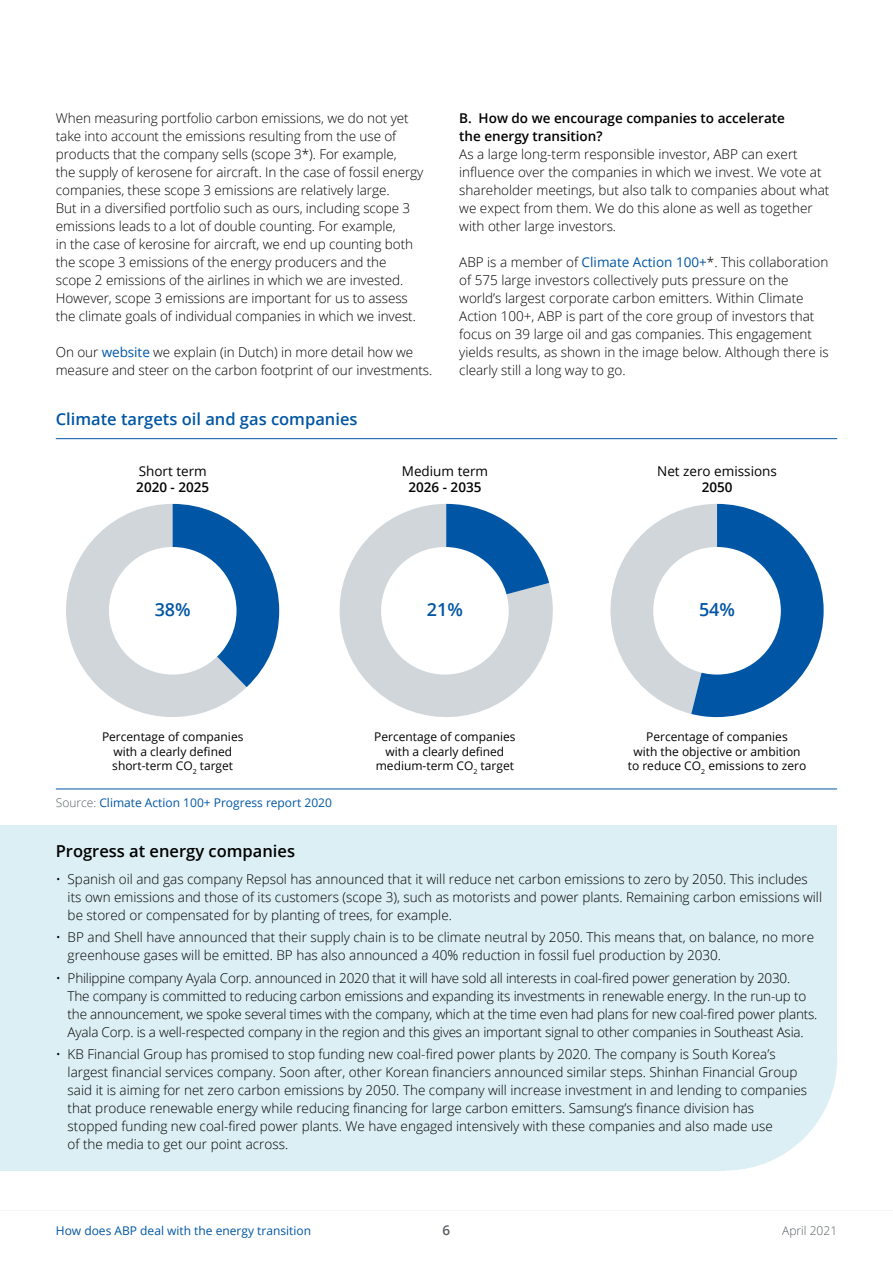
<style>
.page{position:relative;width:893px;height:1263px;background:#fff}
.page>*{position:absolute;margin:0;border:0;box-sizing:border-box;transform-origin:0 0}
.t1{font:600 18px "Open Sans";color:#0056a4}
.Kopje_over_2_kolomme{font:600 16.5px "Open Sans";color:#0056a4}
.Kopje_over_2_kolomme-2{font:600 16.5px "Open Sans";color:#000}
.Opsomming{font:300 13.5px/18px "Open Sans";color:#000}
.Bodytekst{font:300 13.5px/18px "Open Sans";letter-spacing:-.005em;color:#000}
.Bodykopje{font:600 13.5px/18px "Open Sans";color:#000}
.t2{font:13.5px/16.2px "Open Sans";color:#000;text-align:center}
.t3{font:600 13.5px "Open Sans";color:#585f62}
.t4{font:12px/14.4px "Open Sans";color:#000;text-align:center}
.Grafiek_uitleg{font:12px "Open Sans";color:#0056a4}
.t5{font:300 12px "Open Sans";color:#585f62}
.s1{font-weight:400;color:#0056a4}
.s2{font-weight:600}
.s3{font-weight:300;color:#585f62}
</style>
<div class="page">
<hr style="left:0;top:1210px;width:893px;height:1px;background:#f4f5f6">
<div style="left:614px;top:947px;width:223px;height:223px;background:#dceff4;border-radius:50%"></div>
<div style="left:35px;top:825px;width:802px;height:234px;background:#dceff4"></div>
<div style="left:0;top:825px;width:725px;height:345px;background:#dceff4"></div>
<hr style="left:56px;top:438px;width:781px;height:1px;background:#0056a4">
<svg style="left:66px;top:504px;width:213px;height:213px"></svg>
<svg style="left:339px;top:504px;width:214px;height:213px;fill:#d1d6da"></svg>
<svg style="left:446px;top:504px;width:103px;height:106px"></svg>
<svg style="left:610px;top:504px;width:214px;height:213px"></svg>
<div style="left:109px;top:547px;width:128px;height:127px;background:#fff;border-radius:50%"></div>
<div style="left:381px;top:547px;width:128px;height:127px;background:#fff;border-radius:50%"></div>
<div style="left:653px;top:547px;width:128px;height:127px;background:#fff;border-radius:50%"></div>
<hr style="left:56px;top:788px;width:781px;height:1px;background:#0056a4">
<p class="Bodytekst" style="left:56px;top:109px;width:369px">When measuring portfolio carbon emissions, we do not yet take into account the emissions resulting from the use of products that the company sells (scope 3*). For example,<br>the supply of kerosene for aircraft. In the case of fossil energy companies, these scope 3 emissions are relatively large.<br>But in a diversified portfolio such as ours, including scope 3 emissions leads to a lot of double counting. For example,<br>in the case of kerosine for aircraft, we end up counting both the scope 3 emissions of the energy producers and the scope 2 emissions of the airlines in which we are invested.<br>However, scope 3 emissions are important for us to assess the climate goals of individual companies in which we invest.</p>
<p class="Bodytekst" style="left:56px;top:343px;width:378px">On our <span class="s1">website</span> we explain (in Dutch) in more detail how we measure and steer on the carbon footprint of our investments.</p>
<p class="Bodykopje" style="left:459px;top:109px;width:327px">B. How do we encourage companies to accelerate the energy transition?</p>
<p class="Bodytekst" style="left:459px;top:145px;width:372px">As a large long-term responsible investor, ABP can exert influence over the companies in which we invest. We vote at shareholder meetings, but also talk to companies about what we expect from them. We do this alone as well as together with other large investors.</p>
<p class="Bodytekst" style="left:459px;top:253px;width:371px">ABP is a member of <span class="s1">Climate Action 100+</span>*. This collaboration of 575 large investors collectively puts pressure on the world’s largest corporate carbon emitters. Within Climate Action 100+, ABP is part of the core group of investors that focus on 39 large oil and gas companies. This engagement yields results, as shown in the image below. Although there is clearly still a long way to go.</p>
<p class="Kopje_over_2_kolomme" style="left:56px;top:407px;width:303px">Climate targets oil and gas companies</p>
<p class="t2" style="left:136px;top:462px;width:75px;text-align:left">Short term<br><span class="s2">2020 - 2025</span></p>
<p class="t2" style="left:402px;top:462px;width:88px">Medium term<br><span class="s2">2026 - 2035</span></p>
<p class="t2" style="left:657px;top:462px;width:121px">Net zero emissions<br><span class="s2">2050</span></p>
<p class="t1" style="left:155px;top:597px;width:38px">38%</p>
<p class="t1" style="left:427px;top:597px;width:38px">21%</p>
<p class="t1" style="left:699px;top:597px;width:38px">54%</p>
<p class="t4" style="left:102px;top:729px;width:143px">Percentage of companies with a clearly defined short-term CO<sub>2</sub> target</p>
<p class="t4" style="left:374px;top:729px;width:143px">Percentage of companies with a clearly defined medium-term CO<sub>2</sub> target</p>
<p class="t4" style="left:628px;top:729px;width:180px">Percentage of companies<br>with the objective or ambition to reduce CO<sub>2</sub> emissions to zero</p>
<p class="Grafiek_uitleg" style="left:56px;top:795px;width:278px"><span class="s3">Source:</span> Climate Action 100+ Progress report 2020</p>
<p class="Kopje_over_2_kolomme-2" style="left:56px;top:839px;width:241px">Progress at energy companies</p>
<p class="Opsomming" style="left:68px;top:869px;width:756px;text-indent:-12px">• Spanish oil and gas company Repsol has announced that it will reduce net carbon emissions to zero by 2050. This includes its own emissions and those of its customers (scope 3), such as motorists and power plants. Remaining carbon emissions will be stored or compensated for by planting of trees, for example.</p>
<p class="Opsomming" style="left:68px;top:928px;width:748px;text-indent:-12px">• BP and Shell have announced that their supply chain is to be climate neutral by 2050. This means that, on balance, no more greenhouse gases will be emitted. BP has also announced a 40% reduction in fossil fuel production by 2030.</p>
<p class="Opsomming" style="left:68px;top:968px;width:751px;text-indent:-12px">• Philippine company Ayala Corp. announced in 2020 that it will have sold all interests in coal-fired power generation by 2030.<br>The company is committed to reducing carbon emissions and expanding its investments in renewable energy. In the run-up to the announcement, we spoke several times with the company, which at the time even had plans for new coal-fired power plants.<br>Ayala Corp. is a well-respected company in the region and this gives an important signal to other companies in Southeast Asia.</p>
<p class="Opsomming" style="left:68px;top:1045px;width:741px;text-indent:-12px">• KB Financial Group has promised to stop funding new coal-fired power plants by 2020. The company is South Korea’s largest financial services company. Soon after, other Korean financiers announced similar steps. Shinhan Financial Group said it is aiming for net zero carbon emissions by 2050. The company will increase investment in and lending to companies that produce renewable energy while reducing financing for large carbon emitters. Samsung’s finance division has stopped funding new coal-fired power plants. We have engaged intensively with these companies and also made use<br>of the media to get our point across.</p>
<p class="Grafiek_uitleg" style="left:56px;top:1222px;width:257px">How does ABP deal with the energy transition</p>
<p class="t3" style="left:443px;top:1221px;width:9px">6</p>
<p class="t5" style="left:782px;top:1222px;width:56px">April 2021</p>
</div>
